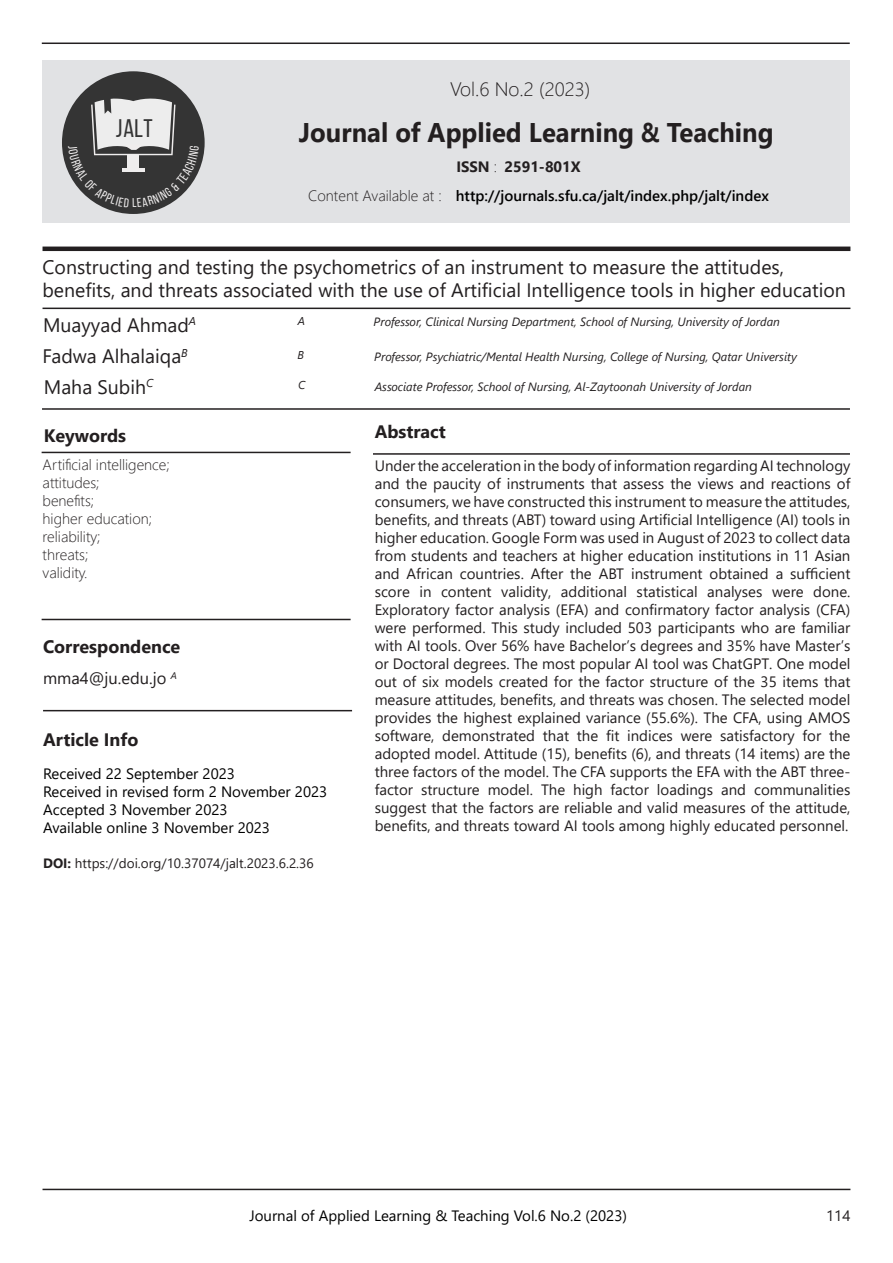
<style>
.page{position:relative;width:893px;height:1263px;background:#fff}
.page>*{position:absolute;margin:0;border:0;box-sizing:border-box;transform-origin:0 0}
.t1{font:700 27px "Segoe UI";color:#231f20;scale:.95 1}
.t2{font:25.5px "Bebas Neue";color:#343434}
.t3{font:19.5px/23.4px "Segoe UI";color:#231f20}
.t4{font:300 19.5px "Segoe UI";color:#231f20}
.t5{font:700 18px "Segoe UI";color:#231f20}
.t6{font:16.5px "Segoe UI";color:#231f20}
.t7{font:15px/18px "Segoe UI";color:#231f20;text-align:justify}
.t8{font:15px "Segoe UI";color:#000}
.t9{font:300 15px "Segoe UI";color:#231f20}
.t10{font:600 15px "Segoe UI";color:#000}
.t11{font:700 15px "Segoe UI";color:#231f20}
.t12{font:13.5px "Segoe UI";color:#231f20}
.t13{font:italic 12px "Segoe UI";color:#231f20}
.t14{font:italic 11.4px "Segoe UI";color:#231f20}
.s1{font-weight:300}
.s2{font-weight:700}
</style>
<div class="page">
<hr style="left:43px;top:1189px;width:807px;height:1px;background:#231f20">
<hr style="left:43px;top:308px;width:807px;height:1px;background:#231f20">
<hr style="left:43px;top:247px;width:807px;height:4px;background:#231f20">
<hr style="left:42px;top:408px;width:808px;height:2px;background:#231f20">
<hr style="left:42px;top:452px;width:309px;height:1px;background:#231f20">
<hr style="left:373px;top:453px;width:477px;height:2px;background:#231f20">
<hr style="left:43px;top:710px;width:309px;height:1px;background:#231f20">
<hr style="left:42px;top:43px;width:808px;height:1px;background:#231f20">
<div style="left:43px;top:61px;width:807px;height:162px;background:#e1e2e4"></div>
<div style="left:62px;top:71px;width:143px;height:143px;background:#343434;border-radius:50%"></div>
<hr style="left:42px;top:619px;width:309px;height:1px;background:#231f20">
<svg style="left:68px;top:97px;width:131px;height:110px"></svg>
<p class="t2" style="left:116px;top:115px;width:38px">JALT</p>
<p class="t4" style="left:450px;top:71px;width:142px">Vol.6 No.2 (2023)</p>
<p class="t1" style="left:299px;top:107px;width:501px">Journal of Applied Learning &amp; Teaching</p>
<p class="t9" style="left:308px;top:182px;width:135px">Content Available at :</p>
<p class="t11" style="left:456px;top:153px;width:42px">ISSN <span class="s1">:</span></p>
<p class="t11" style="left:504px;top:153px;width:78px">2591-801X</p>
<p class="t10" style="left:456px;top:182px;width:315px">http://journals.sfu.ca/jalt/index.php/jalt/index</p>
<p class="t3" style="left:43px;top:254px;width:805px">Constructing and testing the psychometrics of an instrument to measure the attitudes, benefits, and threats associated with the use of Artificial Intelligence tools in higher education</p>
<p class="t3" style="left:43px;top:312px;width:155px">Muayyad Ahmad<sup>A</sup></p>
<p class="t14" style="left:298px;top:311px;width:9px">A</p>
<p class="t13" style="left:374px;top:311px;width:408px">Professor, Clinical Nursing Department, School of Nursing, University of Jordan</p>
<p class="t3" style="left:43px;top:343px;width:147px">Fadwa Alhalaiqa<sup>B</sup></p>
<p class="t14" style="left:298px;top:344px;width:8px">B</p>
<p class="t13" style="left:374px;top:345px;width:424px">Professor, Psychiatric/Mental Health Nursing, College of Nursing, Qatar University</p>
<p class="t3" style="left:44px;top:373px;width:111px">Maha Subih<sup>C</sup></p>
<p class="t14" style="left:298px;top:374px;width:9px">C</p>
<p class="t13" style="left:375px;top:375px;width:379px">Associate Professor, School of Nursing, Al-Zaytoonah University of Jordan</p>
<p class="t5" style="left:44px;top:418px;width:84px">Keywords</p>
<p class="t5" style="left:375px;top:414px;width:73px">Abstract</p>
<p class="t9" style="left:43px;top:451px;width:129px">Artificial intelligence;</p>
<p class="t9" style="left:43px;top:469px;width:58px">attitudes;</p>
<p class="t9" style="left:43px;top:487px;width:53px">benefits;</p>
<p class="t9" style="left:43px;top:505px;width:111px">higher education;</p>
<p class="t9" style="left:43px;top:523px;width:59px">reliability;</p>
<p class="t9" style="left:43px;top:541px;width:47px">threats;</p>
<p class="t9" style="left:43px;top:559px;width:47px">validity.</p>
<p class="t7" style="left:375px;top:456px;width:477px">Under the acceleration in the body of information regarding AI technology and the paucity of instruments that assess the views and reactions of consumers, we have constructed this instrument to measure the attitudes, benefits, and threats (ABT) toward using Artificial Intelligence (AI) tools in higher education. Google Form was used in August of 2023 to collect data from students and teachers at higher education institutions in 11 Asian and African countries. After the ABT instrument obtained a sufficient score in content validity, additional statistical analyses were done.<br>Exploratory factor analysis (EFA) and confirmatory factor analysis (CFA) were performed. This study included 503 participants who are familiar with AI tools. Over 56% have Bachelor’s degrees and 35% have Master’s or Doctoral degrees. The most popular AI tool was ChatGPT. One model out of six models created for the factor structure of the 35 items that measure attitudes, benefits, and threats was chosen. The selected model provides the highest explained variance (55.6%). The CFA, using AMOS software, demonstrated that the fit indices were satisfactory for the adopted model. Attitude (15), benefits (6), and threats (14 items) are the three factors of the model. The CFA supports the EFA with the ABT three&shy;factor structure model. The high factor loadings and communalities suggest that the factors are reliable and valid measures of the attitude, benefits, and threats toward AI tools among highly educated personnel.</p>
<p class="t5" style="left:43px;top:629px;width:139px">Correspondence</p>
<p class="t6" style="left:43px;top:663px;width:135px">mma4@ju.edu.jo <sup>A</sup></p>
<p class="t5" style="left:43px;top:722px;width:97px">Article Info</p>
<p class="t8" style="left:43px;top:760px;width:193px">Received 22 September 2023</p>
<p class="t8" style="left:43px;top:778px;width:286px">Received in revised form 2 November 2023</p>
<p class="t8" style="left:43px;top:796px;width:186px">Accepted 3 November 2023</p>
<p class="t8" style="left:43px;top:814px;width:228px">Available online 3 November 2023</p>
<p class="t12" style="left:43px;top:850px;width:272px"><span class="s2">DOI:</span> https://doi.org/10.37074/jalt.2023.6.2.36</p>
<p class="t8" style="left:249px;top:1201px;width:379px">Journal of Applied Learning &amp; Teaching Vol.6 No.2 (2023)</p>
<p class="t7" style="left:826px;top:1205px;width:26px">114</p>
</div>
